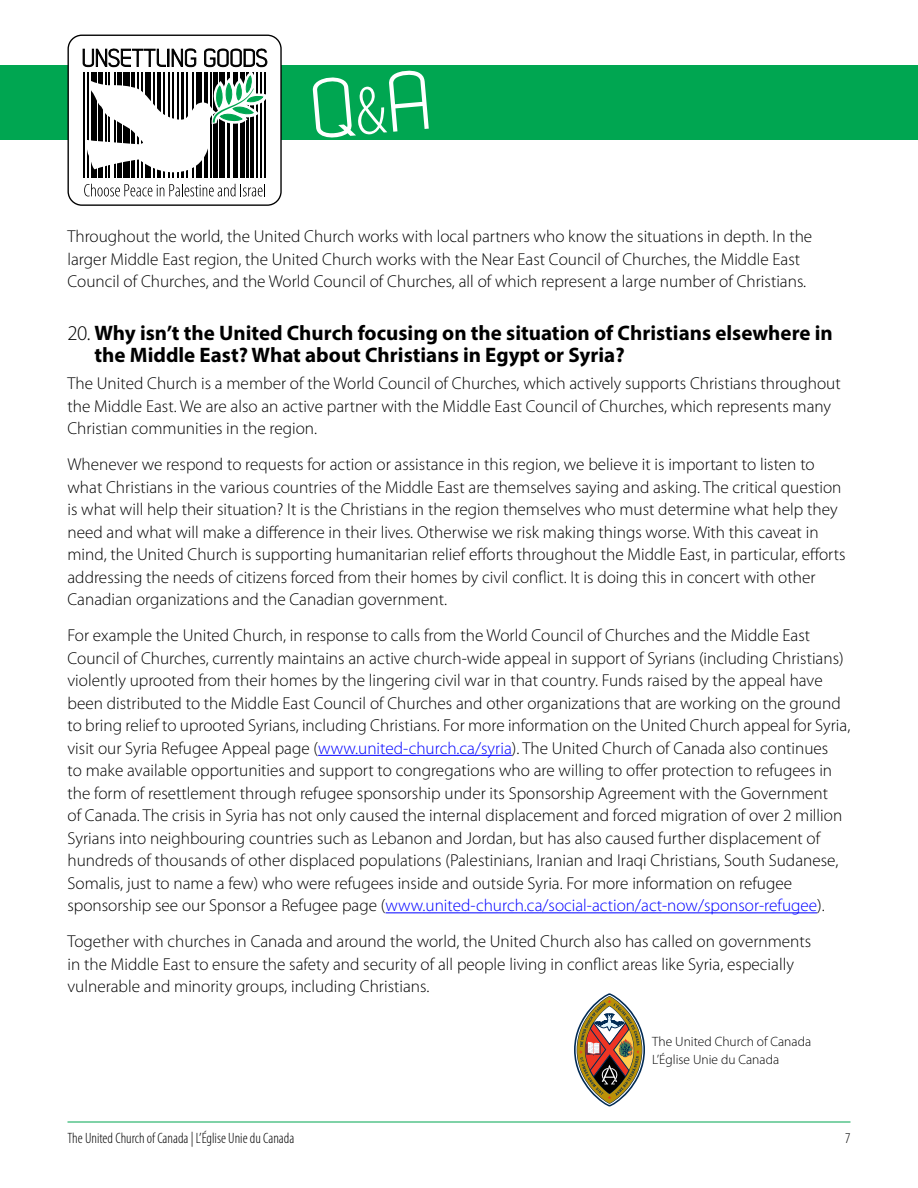
<style>
.page{position:relative;width:918px;height:1188px;background:#fff}
.page>*{position:absolute;margin:0;border:0;box-sizing:border-box;transform-origin:0 0}
.H2__Hanging{font:700 21px/22.5px "Myriad Pro";color:#000}
.body_text{font:300 17.25px/22.5px "Myriad Pro";color:#000}
.t1{font:300 condensed 15px "Myriad Pro";color:#000}
.body_text-2{font:300 13.5px/18px "Myriad Pro";color:#000}
.s1{font-weight:300}
.s2{color:#00f}
</style>
<div class="page">
<div style="left:0;top:66px;width:918px;height:74px;background:#00a651"></div>
<div style="left:68px;top:35px;width:213px;height:170px;background:#fff;border-radius:14px"></div>
<div style="left:68px;top:35px;width:214px;height:171px;border:1px solid #000;border-radius:14px"></div>
<svg style="left:84px;top:184px;width:181px;height:12px"></svg>
<svg style="left:82px;top:48px;width:186px;height:130px"></svg>
<hr style="left:68px;top:1122px;width:782px;height:1px;background:#00a651">
<hr style="left:318px;top:755px;width:194px;height:1px;background:#00f">
<hr style="left:386px;top:912px;width:431px;height:1px;background:#00f">
<svg style="left:574px;top:993px;width:71px;height:113px"></svg>
<p class="body_text" style="left:68px;top:225px;width:746px">Throughout the world, the United Church works with local partners who know the situations in depth. In the larger Middle East region, the United Church works with the Near East Council of Churches, the Middle East<br>Council of Churches, and the World Council of Churches, all of which represent a large number of Christians.</p>
<p class="H2__Hanging" style="left:94px;top:321px;width:740px;text-indent:-27px"><span class="s1">20.</span> Why isn’t the United Church focusing on the situation of Christians elsewhere in the Middle East? What about Christians in Egypt or Syria?</p>
<p class="body_text" style="left:68px;top:372px;width:775px">The United Church is a member of the World Council of Churches, which actively supports Christians throughout the Middle East. We are also an active partner with the Middle East Council of Churches, which represents many<br>Christian communities in the region.</p>
<p class="body_text" style="left:68px;top:453px;width:780px">Whenever we respond to requests for action or assistance in this region, we believe it is important to listen to what Christians in the various countries of the Middle East are themselves saying and asking. The critical question is what will help their situation? It is the Christians in the region themselves who must determine what help they need and what will make a difference in their lives. Otherwise we risk making things worse. With this caveat in mind, the United Church is supporting humanitarian relief efforts throughout the Middle East, in particular, efforts addressing the needs of citizens forced from their homes by civil conflict. It is doing this in concert with other Canadian organizations and the Canadian government.</p>
<p class="body_text" style="left:68px;top:624px;width:778px">For example the United Church, in response to calls from the World Council of Churches and the Middle East Council of Churches, currently maintains an active church-wide appeal in support of Syrians (including Christians) violently uprooted from their homes by the lingering civil war in that country. Funds raised by the appeal have been distributed to the Middle East Council of Churches and other organizations that are working on the ground</p>
<p class="body_text" style="left:68px;top:714px;width:784px">to bring relief to uprooted Syrians, including Christians. For more information on the United Church appeal for Syria,</p>
<p class="body_text" style="left:68px;top:736px;width:776px">visit our Syria Refugee Appeal page (<span class="s2">www.united-church.ca/syria</span>). The United Church of Canada also continues to make available opportunities and support to congregations who are willing to offer protection to refugees in the form of resettlement through refugee sponsorship under its Sponsorship Agreement with the Government of Canada. The crisis in Syria has not only caused the internal displacement and forced migration of over 2 million Syrians into neighbouring countries such as Lebanon and Jordan, but has also caused further displacement of hundreds of thousands of other displaced populations (Palestinians, Iranian and Iraqi Christians, South Sudanese, Somalis, just to name a few) who were refugees inside and outside Syria. For more information on refugee sponsorship see our Sponsor a Refugee page (<span class="s2">www.united-church.ca/social-action/act-now/sponsor-refugee</span>).</p>
<p class="body_text" style="left:68px;top:930px;width:745px">Together with churches in Canada and around the world, the United Church also has called on governments in the Middle East to ensure the safety and security of all people living in conflict areas like Syria, especially vulnerable and minority groups, including Christians.</p>
<p class="body_text-2" style="left:652px;top:1032px;width:160px">The United Church of Canada<br>L’Église Unie du Canada</p>
<p class="t1" style="left:68px;top:1129px;width:228px">The United Church of Canada | L’Église Unie du Canada</p>
<p class="t1" style="left:845px;top:1129px;width:7px">7</p>
</div>
